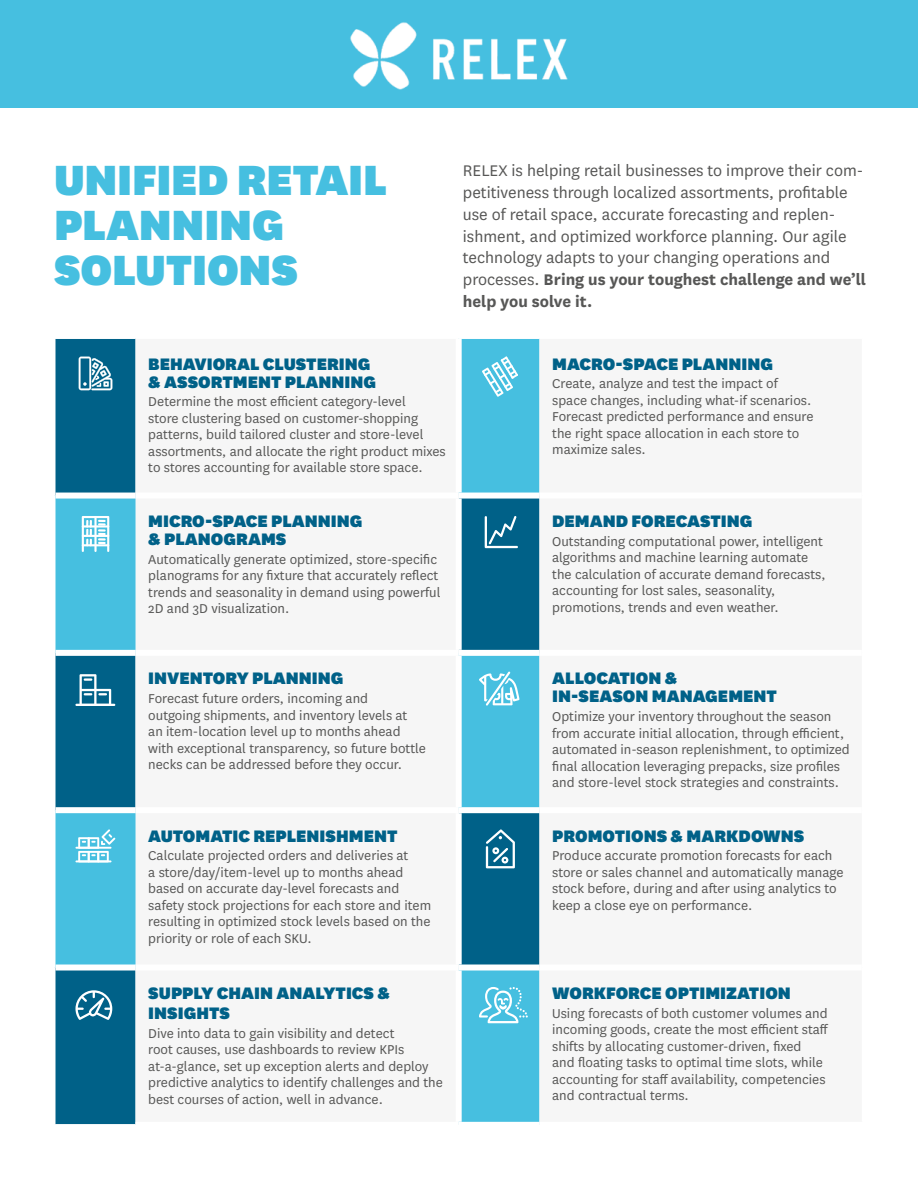
<style>
.page{position:relative;width:918px;height:1188px;background:#fff}
.page>*{position:absolute;margin:0;border:0;box-sizing:border-box;transform-origin:0 0}
.t1{font:900 49.5px/45px "National";letter-spacing:-.005em;color:#46bfe0}
.t2{font:900 19.5px/18px "National";color:#006188}
.t3{font:18px/21.8px "National";color:#575756}
.body_offering{font:15px/16.5px "National";color:#575756}
.s1{font-weight:700}
</style>
<div class="page">
<div style="left:0;top:0;width:918px;height:107px;background:#46bfe0"></div>
<svg style="left:56px;top:339px;width:483px;height:785px;fill:#f6f6f6"></svg>
<div style="left:456px;top:339px;width:6px;height:154px;background:#fff"></div>
<div style="left:456px;top:499px;width:6px;height:151px;background:#fff"></div>
<div style="left:456px;top:656px;width:6px;height:151px;background:#fff"></div>
<div style="left:456px;top:813px;width:6px;height:152px;background:#fff"></div>
<div style="left:456px;top:971px;width:6px;height:151px;background:#fff"></div>
<div style="left:56px;top:493px;width:80px;height:6px;background:#fff"></div>
<div style="left:136px;top:493px;width:323px;height:6px;background:#fff"></div>
<div style="left:459px;top:493px;width:80px;height:6px;background:#fff"></div>
<div style="left:56px;top:650px;width:80px;height:6px;background:#fff"></div>
<div style="left:136px;top:650px;width:323px;height:6px;background:#fff"></div>
<div style="left:459px;top:650px;width:80px;height:6px;background:#fff"></div>
<div style="left:56px;top:807px;width:80px;height:6px;background:#fff"></div>
<div style="left:136px;top:807px;width:323px;height:6px;background:#fff"></div>
<div style="left:459px;top:807px;width:80px;height:6px;background:#fff"></div>
<div style="left:56px;top:965px;width:80px;height:6px;background:#fff"></div>
<div style="left:136px;top:965px;width:323px;height:6px;background:#fff"></div>
<div style="left:459px;top:965px;width:80px;height:6px;background:#fff"></div>
<div style="left:136px;top:1122px;width:323px;height:6px;background:#fff"></div>
<div style="left:459px;top:1122px;width:80px;height:6px;background:#fff"></div>
<svg style="left:82px;top:516px;width:27px;height:36px"></svg>
<svg style="left:482px;top:356px;width:36px;height:41px"></svg>
<svg style="left:75px;top:990px;width:37px;height:30px"></svg>
<svg style="left:485px;top:516px;width:33px;height:32px"></svg>
<hr style="left:75px;top:860px;width:37px;height:2px;background:#fff">
<hr style="left:75px;top:847px;width:37px;height:2px;background:#fff">
<svg style="left:78px;top:829px;width:37px;height:33px"></svg>
<svg style="left:486px;top:829px;width:29px;height:39px"></svg>
<svg style="left:479px;top:671px;width:41px;height:35px"></svg>
<svg style="left:75px;top:674px;width:40px;height:32px"></svg>
<svg style="left:79px;top:357px;width:33px;height:33px"></svg>
<svg style="left:479px;top:987px;width:49px;height:36px"></svg>
<img style="left:350px;top:22px;width:218px;height:67px">
<p class="t1" style="left:54px;top:155px;width:335px">UNIFIED RETAIL<br>PLANNING</p>
<p class="t1" style="left:54px;top:245px;width:246px">SOLUTIONS</p>
<p class="t3" style="left:463px;top:159px;width:405px">RELEX is helping retail businesses to improve their com&shy;petitiveness through localized assortments, profitable use of retail space, accurate forecasting and replen&shy;ishment, and optimized workforce planning. Our agile technology adapts to your changing operations and processes. <span class="s1">Bring us your toughest challenge and we’ll help you solve it.</span></p>
<h3 class="t2" style="left:148px;top:354px;width:230px">BEHAVIORAL CLUSTERING &amp; ASSORTMENT PLANNING</h3>
<p class="body_offering" style="left:148px;top:393px;width:299px">Determine the most efficient category-level<br>store clustering based on customer-shopping patterns, build tailored cluster and store-level assortments, and allocate the right product mixes to stores accounting for available store space.</p>
<h3 class="t2" style="left:148px;top:511px;width:216px">MICRO-SPACE PLANNING &amp; PLANOGRAMS</h3>
<p class="body_offering" style="left:148px;top:550px;width:294px">Automatically generate optimized, store-specific planograms for any fixture that accurately reflect trends and seasonality in demand using powerful 2D and 3D visualization.</p>
<h3 class="t2" style="left:552px;top:354px;width:222px">MACRO-SPACE PLANNING</h3>
<p class="body_offering" style="left:552px;top:375px;width:263px">Create, analyze and test the impact of space changes, including what-if scenarios.<br>Forecast predicted performance and ensure the right space allocation in each store to maximize sales.</p>
<h3 class="t2" style="left:552px;top:511px;width:202px">DEMAND FORECASTING</h3>
<p class="body_offering" style="left:552px;top:532px;width:275px">Outstanding computational power, intelligent algorithms and machine learning automate the calculation of accurate demand forecasts, accounting for lost sales, seasonality, promotions, trends and even weather.</p>
<h3 class="t2" style="left:148px;top:668px;width:197px">INVENTORY PLANNING</h3>
<p class="body_offering" style="left:148px;top:690px;width:279px">Forecast future orders, incoming and<br>outgoing shipments, and inventory levels at<br>an item-location level up to months ahead with exceptional transparency, so future bottle necks can be addressed before they occur.</p>
<h3 class="t2" style="left:148px;top:826px;width:251px">AUTOMATIC REPLENISHMENT</h3>
<p class="body_offering" style="left:148px;top:847px;width:262px">Calculate projected orders and deliveries at</p>
<p class="body_offering" style="left:148px;top:863px;width:257px">a store/day/item-level up to months ahead</p>
<p class="body_offering" style="left:148px;top:880px;width:284px">based on accurate day-level forecasts and safety stock projections for each store and item</p>
<p class="body_offering" style="left:148px;top:913px;width:284px">resulting in optimized stock levels based on the</p>
<p class="body_offering" style="left:148px;top:929px;width:165px">priority or role of each SKU.</p>
<h3 class="t2" style="left:148px;top:983px;width:243px">SUPPLY CHAIN ANALYTICS &amp;</h3>
<h3 class="t2" style="left:148px;top:1003px;width:83px">INSIGHTS</h3>
<p class="body_offering" style="left:148px;top:1024px;width:248px">Dive into data to gain visibility and detect</p>
<p class="body_offering" style="left:148px;top:1041px;width:296px">root causes, use dashboards to review KPIs at-a-glance, set up exception alerts and deploy predictive analytics to identify challenges and the best courses of action, well in advance.</p>
<h3 class="t2" style="left:552px;top:668px;width:226px">ALLOCATION &amp;<br>IN-SEASON MANAGEMENT</h3>
<p class="body_offering" style="left:552px;top:708px;width:299px">Optimize your inventory throughout the season from accurate initial allocation, through efficient, automated in-season replenishment, to optimized final allocation leveraging prepacks, size profiles and store-level stock strategies and constraints.</p>
<h3 class="t2" style="left:552px;top:826px;width:254px">PROMOTIONS &amp; MARKDOWNS</h3>
<p class="body_offering" style="left:552px;top:847px;width:293px">Produce accurate promotion forecasts for each store or sales channel and automatically manage stock before, during and after using analytics to keep a close eye on performance.</p>
<h3 class="t2" style="left:552px;top:983px;width:240px">WORKFORCE OPTIMIZATION</h3>
<p class="body_offering" style="left:552px;top:1004px;width:278px">Using forecasts of both customer volumes and incoming goods, create the most efficient staff shifts by allocating customer-driven, fixed<br>and floating tasks to optimal time slots, while accounting for staff availability, competencies and contractual terms.</p>
</div>
